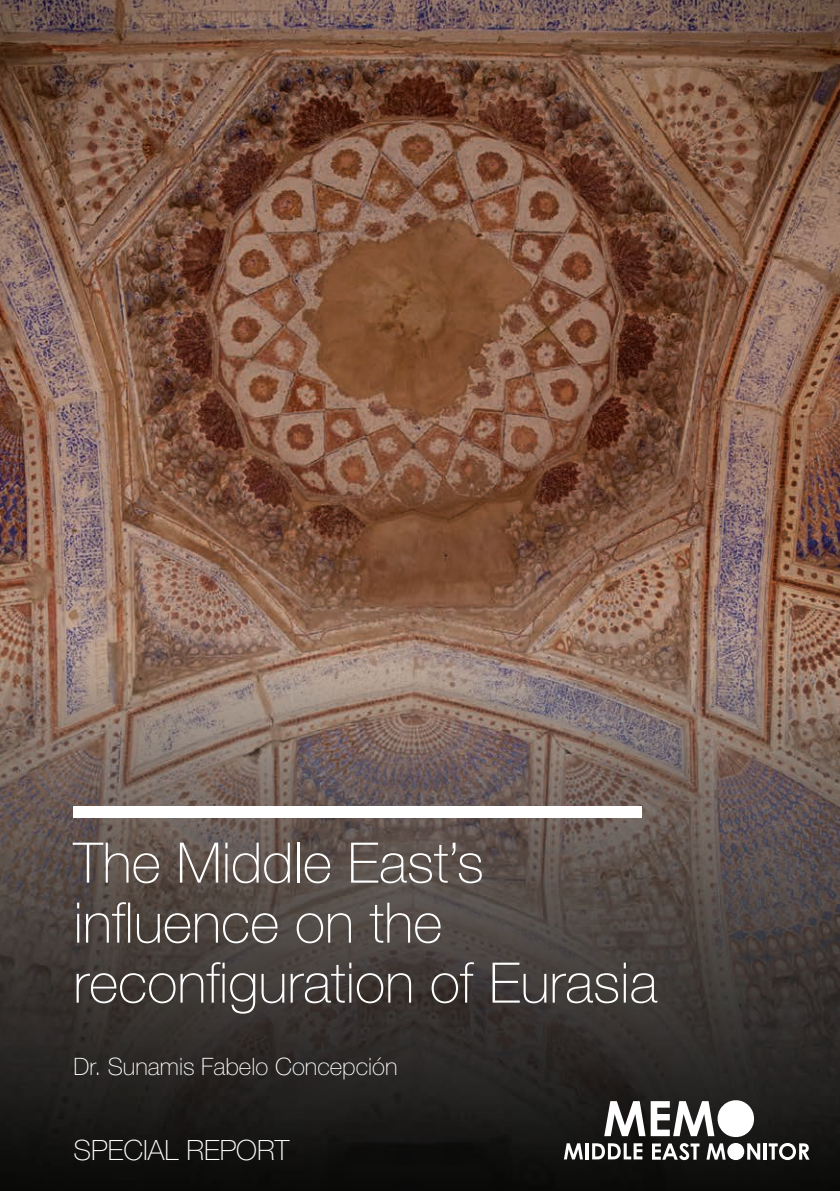
<style>
.page{position:relative;width:840px;height:1191px;background:#fff}
.page>*{position:absolute;margin:0;border:0;box-sizing:border-box;transform-origin:0 0}
.t1{font:100 56px/60px "Helvetica Neue LT Std";color:#fff}
.t2{font:100 28px "Helvetica Neue LT Std";color:#fff}
.t3{font:100 24px "Helvetica Neue LT Std";color:#fff}
</style>
<div class="page">
<img style="left:0;top:0;width:839px;height:1191px">
<svg style="left:604px;top:1100px;width:149px;height:37px"></svg>
<svg style="left:563px;top:1143px;width:19px;height:16px"></svg>
<hr style="left:585px;top:1143px;width:3px;height:16px;background:#fff">
<svg style="left:591px;top:1143px;width:51px;height:16px"></svg>
<svg style="left:651px;top:1143px;width:48px;height:17px"></svg>
<svg style="left:706px;top:1143px;width:53px;height:17px"></svg>
<hr style="left:763px;top:1143px;width:3px;height:16px;background:#fff">
<svg style="left:768px;top:1143px;width:41px;height:17px"></svg>
<div style="left:73px;top:806px;width:568px;height:12px;background:#fff"></div>
<p class="t1" style="left:73px;top:832px;width:585px">The Middle East’s influence on the reconfiguration of Eurasia</p>
<p class="t3" style="left:73px;top:1052px;width:325px">Dr. Sunamis Fabelo Concepción</p>
<p class="t2" style="left:73px;top:1134px;width:217px">SPECIAL REPORT</p>
</div>
